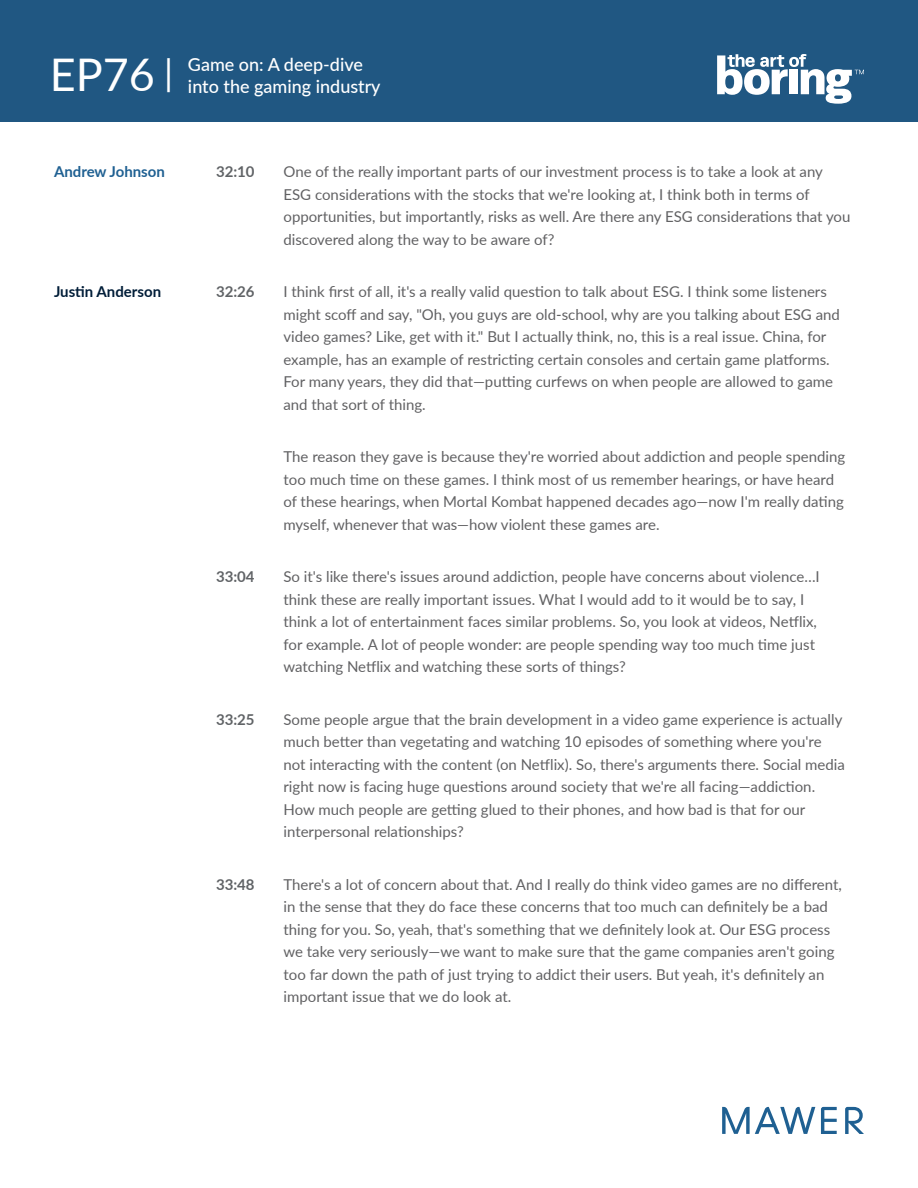
<style>
.page{position:relative;width:918px;height:1188px;background:#fff}
.page>*{position:absolute;margin:0;border:0;box-sizing:border-box;transform-origin:0 0}
.t1{font:500 18px/21.6px "Lato";color:#fff}
.t2{font:15px/22.5px "Lato";color:#616163}
.t3{font:700 15px "Lato";color:#606366}
.t4{font:700 15px "Lato";color:#001d38}
.t5{font:700 15px "Lato";color:#1f6092}
.s1{font-weight:400;font-size:45px}
.s2{font-weight:400;font-size:36px}
</style>
<div class="page">
<div style="left:0;top:0;width:918px;height:122px;background:#205782"></div>
<svg style="left:717px;top:54px;width:147px;height:50px"></svg>
<svg style="left:845px;top:1107px;width:19px;height:27px"></svg>
<svg style="left:821px;top:1107px;width:16px;height:27px"></svg>
<svg style="left:722px;top:1107px;width:93px;height:27px"></svg>
<p class="t1" style="left:188px;top:53px;width:194px;text-indent:-138px"><span class="s1">EP76</span> <span class="s2">|</span> Game on: A deep-dive into the gaming industry</p>
<p class="t5" style="left:54px;top:161px;width:112px">Andrew Johnson</p>
<p class="t3" style="left:216px;top:161px;width:40px">32:10</p>
<p class="t2" style="left:284px;top:160px;width:569px">One of the really important parts of our investment process is to take a look at any ESG considerations with the stocks that we're looking at, I think both in terms of opportunities, but importantly, risks as well. Are there any ESG considerations that you discovered along the way to be aware of?</p>
<p class="t4" style="left:54px;top:281px;width:109px">Justin Anderson</p>
<p class="t3" style="left:216px;top:281px;width:40px">32:26</p>
<p class="t2" style="left:284px;top:280px;width:558px">I think first of all, it's a really valid question to talk about ESG. I think some listeners might scoff and say, "Oh, you guys are old-school, why are you talking about ESG and video games? Like, get with it." But I actually think, no, this is a real issue. China, for example, has an example of restricting certain consoles and certain game platforms.<br>For many years, they did that—putting curfews on when people are allowed to game and that sort of thing.</p>
<p class="t2" style="left:284px;top:445px;width:563px">The reason they gave is because they're worried about addiction and people spending too much time on these games. I think most of us remember hearings, or have heard of these hearings, when Mortal Kombat happened decades ago—now I'm really dating myself, whenever that was—how violent these games are.</p>
<p class="t3" style="left:216px;top:566px;width:40px">33:04</p>
<p class="t2" style="left:284px;top:565px;width:538px">So it's like there's issues around addiction, people have concerns about violence…I think these are really important issues. What I would add to it would be to say, I think a lot of entertainment faces similar problems. So, you look at videos, Netflix, for example. A lot of people wonder: are people spending way too much time just watching Netflix and watching these sorts of things?</p>
<p class="t3" style="left:216px;top:708px;width:40px">33:25</p>
<p class="t2" style="left:284px;top:708px;width:563px">Some people argue that the brain development in a video game experience is actually much better than vegetating and watching 10 episodes of something where you're not interacting with the content (on Netflix). So, there's arguments there. Social media right now is facing huge questions around society that we're all facing—addiction.<br>How much people are getting glued to their phones, and how bad is that for our interpersonal relationships?</p>
<p class="t3" style="left:216px;top:873px;width:40px">33:48</p>
<p class="t2" style="left:284px;top:873px;width:560px">There's a lot of concern about that. And I really do think video games are no different, in the sense that they do face these concerns that too much can definitely be a bad thing for you. So, yeah, that's something that we definitely look at. Our ESG process we take very seriously—we want to make sure that the game companies aren't going too far down the path of just trying to addict their users. But yeah, it's definitely an important issue that we do look at.</p>
</div>
